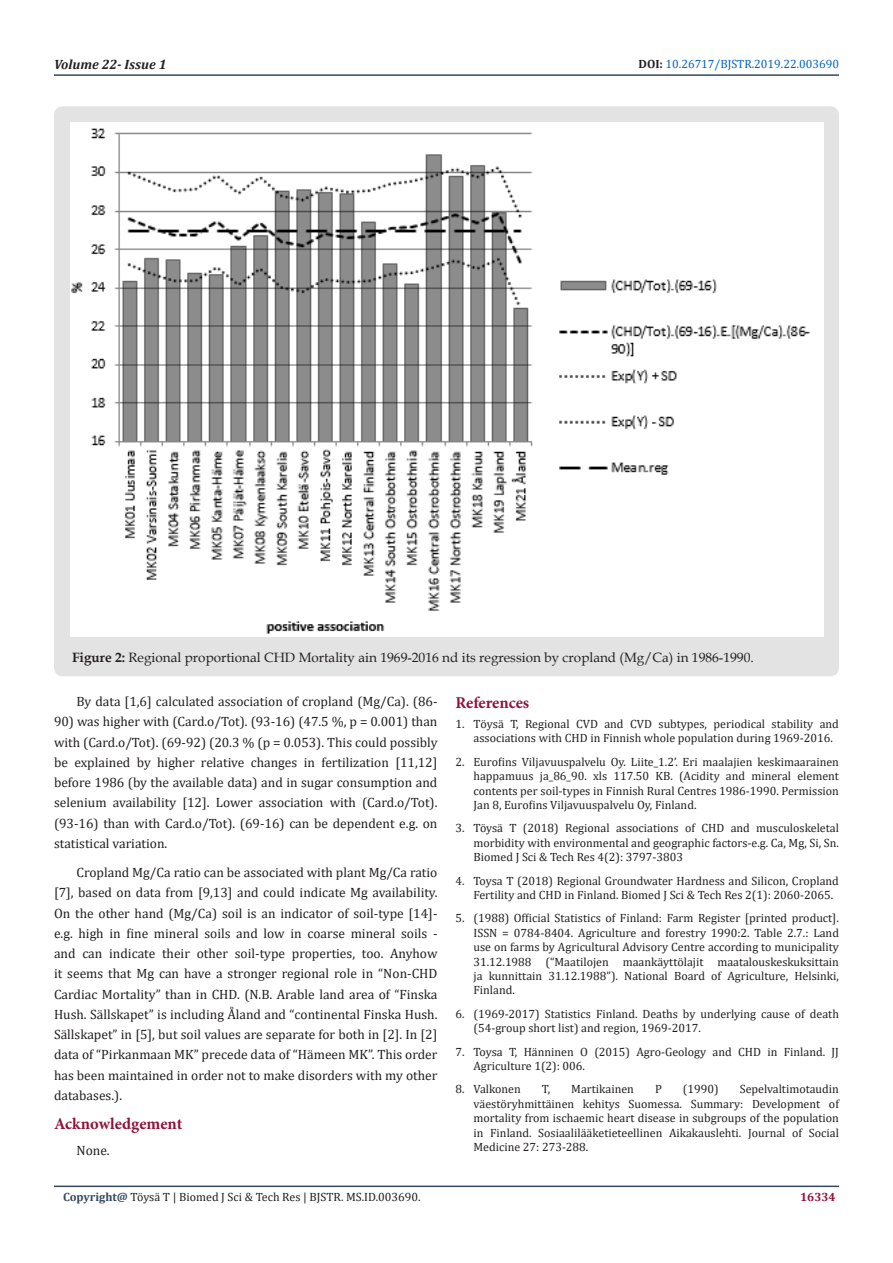
<style>
.page{position:relative;width:893px;height:1263px;background:#fff}
.page>*{position:absolute;margin:0;border:0;box-sizing:border-box;transform-origin:0 0}
.t1{font:700 16.5px "Minion Pro";color:#8f133a}
.t2{font:13.5px/20.2px "Cambria";color:#231f20;text-align:justify}
.t3{font:13.5px "Book Antiqua";color:#231f20}
.t4{font:italic 700 13.5px "Cambria";color:#231f20}
.t5{font:12px/14.4px "Cambria";color:#231f20}
.t6{font:12px "Cambria";color:#0563c1}
.t7{font:700 12px "Cambria";color:#8f133a}
.s1{font-weight:700;color:#231f20}
.s2{font-weight:700}
.s3{font-weight:700;color:#34495e}
</style>
<div class="page">
<hr style="left:54px;top:1185px;width:785px;height:2px;background:#34495e">
<hr style="left:54px;top:74px;width:785px;height:2px;background:#34495e">
<div style="left:54px;top:106px;width:785px;height:570px;background:#e3e3e3;border-radius:9px"></div>
<img style="left:71px;top:123px;width:752px;height:513px">
<p class="t4" style="left:54px;top:55px;width:114px">Volume 22- Issue 1</p>
<p class="t6" style="left:639px;top:57px;width:202px"><span class="s1">DOI:</span> 10.26717/BJSTR.2019.22.003690</p>
<p class="t3" style="left:72px;top:648px;width:683px"><span class="s2">Figure 2:</span> Regional proportional CHD Mortality ain 1969-2016 nd its regression by cropland (Mg/Ca) in 1986-1990.</p>
<p class="t2" style="left:76px;top:691px;width:362px">By data [1,6] calculated association of cropland (Mg/Ca). (86-</p>
<p class="t2" style="left:54px;top:711px;width:385px">90) was higher with (Card.o/Tot). (93-16) (47.5 %, p = 0.001) than with (Card.o/Tot). (69-92) (20.3 % (p = 0.053). This could possibly be explained by higher relative changes in fertilization [11,12] before 1986 (by the available data) and in sugar consumption and selenium availability [12]. Lower association with (Card.o/Tot). (93-16) than with Card.o/Tot). (69-16) can be dependent e.g. on statistical variation.</p>
<p class="t2" style="left:54px;top:862px;width:385px;text-indent:22px">Cropland Mg/Ca ratio can be associated with plant Mg/Ca ratio [7], based on data from [9,13] and could indicate Mg availability.<br>On the other hand (Mg/Ca) soil is an indicator of soil-type [14]- e.g. high in fine mineral soils and low in coarse mineral soils - and can indicate their other soil-type properties, too. Anyhow it seems that Mg can have a stronger regional role in “Non-CHD Cardiac Mortality” than in CHD. (N.B. Arable land area of “Finska Hush. Sällskapet” is including Åland and “continental Finska Hush.<br>Sällskapet” in [5], but soil values are separate for both in [2]. In [2] data of “Pirkanmaan MK” precede data of “Hämeen MK”. This order has been maintained in order not to make disorders with my other databases.).</p>
<p class="t1" style="left:54px;top:1112px;width:130px">Acknowledgement</p>
<p class="t2" style="left:76px;top:1140px;width:35px">None.</p>
<p class="t1" style="left:455px;top:691px;width:75px">References</p>
<p class="t5" style="left:473px;top:717px;width:367px;text-indent:-18px">1. Töysä T, Regional CVD and CVD subtypes, periodical stability and associations with CHD in Finnish whole population during 1969-2016.</p>
<p class="t5" style="left:473px;top:754px;width:367px;text-align:justify;text-indent:-18px">2. Eurofins Viljavuuspalvelu Oy. Liite_1.2’. Eri maalajien keskimaarainen happamuus ja_86_90. xls 117.50 KB. (Acidity and mineral element contents per soil-types in Finnish Rural Centres 1986-1990. Permission Jan 8, Eurofins Viljavuuspalvelu Oy, Finland.</p>
<p class="t5" style="left:473px;top:821px;width:367px;text-align:justify;text-indent:-18px">3. Töysä T (2018) Regional associations of CHD and musculoskeletal morbidity with environmental and geographic factors-e.g. Ca, Mg, Si, Sn.<br>Biomed J Sci &amp; Tech Res 4(2): 3797-3803</p>
<p class="t5" style="left:473px;top:873px;width:367px;text-indent:-18px">4. Toysa T (2018) Regional Groundwater Hardness and Silicon, Cropland<br>Fertility and CHD in Finland. Biomed J Sci &amp; Tech Res 2(1): 2060-2065.</p>
<p class="t5" style="left:473px;top:911px;width:367px;text-align:justify;text-indent:-18px">5. (1988) Official Statistics of Finland: Farm Register [printed product].<br>ISSN = 0784-8404. Agriculture and forestry 1990:2. Table 2.7.: Land use on farms by Agricultural Advisory Centre according to municipality 31.12.1988 (“Maatilojen maankäyttölajit maatalouskeskuksittain ja kunnittain 31.12.1988”). National Board of Agriculture, Helsinki, Finland.</p>
<p class="t5" style="left:473px;top:1006px;width:367px;text-indent:-18px">6. (1969-2017) Statistics Finland. Deaths by underlying cause of death (54-group short list) and region, 1969-2017.</p>
<p class="t5" style="left:473px;top:1044px;width:367px;text-indent:-18px">7. Toysa T, Hänninen O (2015) Agro-Geology and CHD in Finland. JJ<br>Agriculture 1(2): 006.</p>
<p class="t5" style="left:455px;top:1082px;width:67px">8. Valkonen</p>
<p class="t5" style="left:542px;top:1082px;width:10px">T,</p>
<p class="t5" style="left:571px;top:1082px;width:64px">Martikainen</p>
<p class="t5" style="left:655px;top:1082px;width:8px">P</p>
<p class="t5" style="left:683px;top:1082px;width:37px">(1990)</p>
<p class="t5" style="left:473px;top:1082px;width:367px;text-align:justify;text-indent:266px">Sepelvaltimotaudin väestöryhmittäinen kehitys Suomessa. Summary: Development of mortality from ischaemic heart disease in subgroups of the population in Finland. Sosiaalilääketieteellinen Aikakauslehti. Journal of Social Medicine 27: 273-288.</p>
<p class="t5" style="left:63px;top:1190px;width:359px"><span class="s3">Copyright@</span> Töysä T | Biomed J Sci &amp; Tech Res | BJSTR. MS.ID.003690.</p>
<p class="t7" style="left:800px;top:1188px;width:37px">16334</p>
</div>
